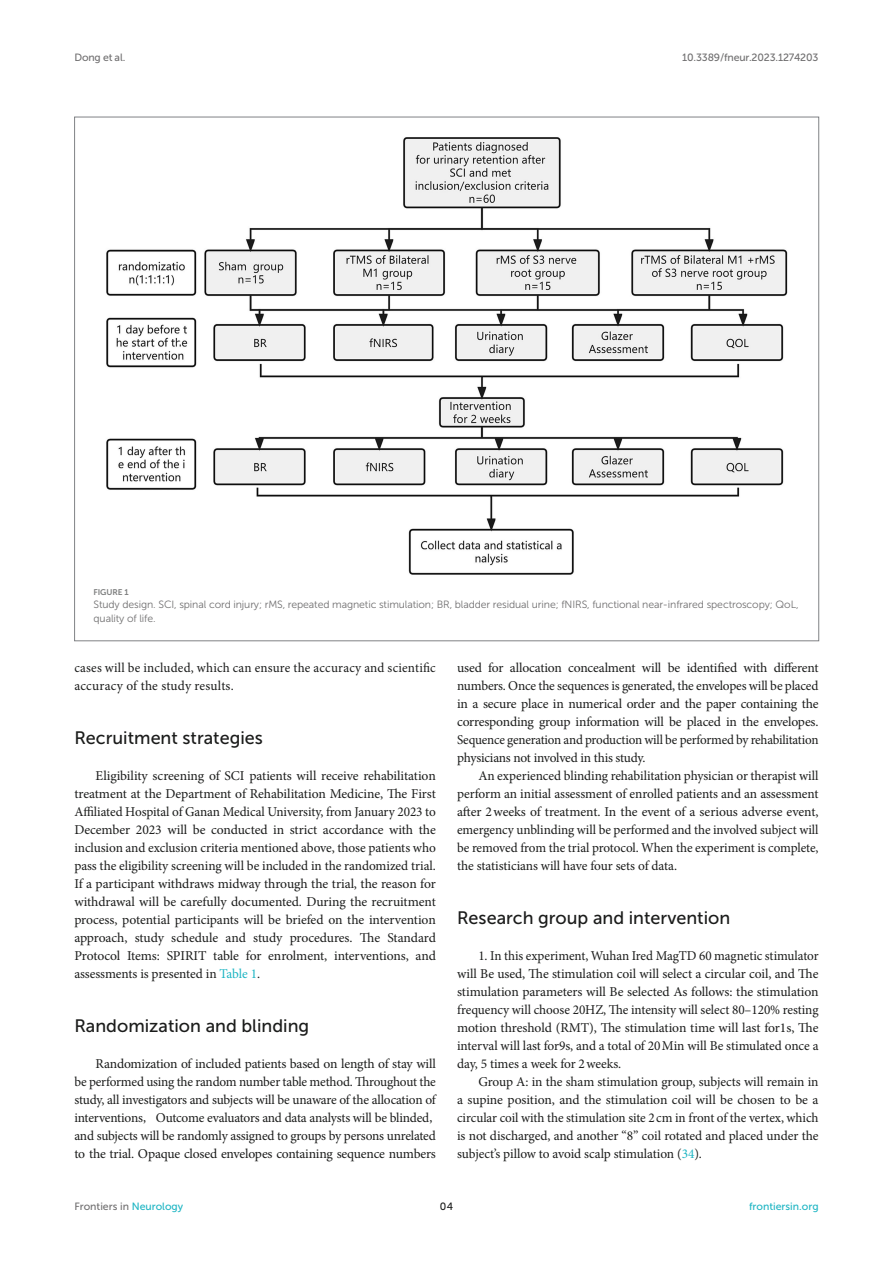
<style>
.page{position:relative;width:893px;height:1263px;background:#fff}
.page>*{position:absolute;margin:0;border:0;box-sizing:border-box;transform-origin:0 0}
.HEAD_2{font:18px "Museo Sans 500";color:#1b1c1b}
.TEXT_FLUSH{font:13.5px/18px "Minion Pro";letter-spacing:-.015em;color:#1b1c1b;text-align:justify}
.TEXT{font:13.5px/18px "Minion Pro";color:#1b1c1b;text-align:justify}
.FIG_LEG{font:10.5px/13.5px "Museo Sans 300";letter-spacing:-.01em;color:#706f70}
.t1{font:10.5px "Museo Sans 500";letter-spacing:-.015em;color:#706f70}
.t2{font:10.5px "Museo Sans 500";color:#1db5c3}
.t3{font:10.5px "Museo Sans 500";color:#1b1c1b}
.FIG_HD{font:8.25px "Museo Sans 700";letter-spacing:-.01em;color:#7e7f7f}
.s1{color:#1db5c3}
.s2{font-family:"Sim Sun"}
</style>
<div class="page">
<img style="left:106px;top:137px;width:682px;height:438px">
<p class="t1" style="left:74px;top:51px;width:52px">Dong et al.</p>
<p class="t1" style="left:682px;top:51px;width:138px">10.3389/fneur.2023.1274203</p>
<p class="FIG_HD" style="left:94px;top:587px;width:37px">FIGURE 1</p>
<p class="FIG_LEG" style="left:94px;top:598px;width:707px">Study design. SCI, spinal cord injury; rMS, repeated magnetic stimulation; BR, bladder residual urine; fNIRS, functional near-infrared spectroscopy; QoL, quality of life.</p>
<p class="TEXT" style="left:74px;top:659px;width:363px">cases will be included, which can ensure the accuracy and scientific accuracy of the study results.</p>
<p class="HEAD_2" style="left:74px;top:728px;width:190px">Recruitment strategies</p>
<p class="TEXT_FLUSH" style="left:74px;top:767px;width:363px;text-indent:21px">Eligibility screening of SCI patients will receive rehabilitation treatment at the Department of Rehabilitation Medicine, The First Affiliated Hospital of Ganan Medical University, from January 2023 to December 2023 will be conducted in strict accordance with the inclusion and exclusion criteria mentioned above, those patients who pass the eligibility screening will be included in the randomized trial.<br>If a participant withdraws midway through the trial, the reason for withdrawal will be carefully documented. During the recruitment process, potential participants will be briefed on the intervention approach, study schedule and study procedures. The Standard Protocol Items: SPIRIT table for enrolment, interventions, and assessments is presented in <span class="s1">Table 1</span>.</p>
<p class="HEAD_2" style="left:74px;top:1016px;width:236px">Randomization and blinding</p>
<p class="TEXT_FLUSH" style="left:74px;top:1055px;width:363px;text-indent:21px">Randomization of included patients based on length of stay will be performed using the random number table method. Throughout the study, all investigators and subjects will be unaware of the allocation of interventions<span class="s2">,</span> Outcome evaluators and data analysts will be blinded<span class="s2">, </span>and subjects will be randomly assigned to groups by persons unrelated to the trial. Opaque closed envelopes containing sequence numbers</p>
<p class="TEXT_FLUSH" style="left:457px;top:659px;width:363px">used for allocation concealment will be identified with different numbers. Once the sequences is generated, the envelopes will be placed in a secure place in numerical order and the paper containing the corresponding group information will be placed in the envelopes.<br>Sequence generation and production will be performed by rehabilitation physicians not involved in this study.</p>
<p class="TEXT" style="left:457px;top:767px;width:363px;text-indent:21px">An experienced blinding rehabilitation physician or therapist will perform an initial assessment of enrolled patients and an assessment after 2weeks of treatment. In the event of a serious adverse event, emergency unblinding will be performed and the involved subject will be removed from the trial protocol. When the experiment is complete, the statisticians will have four sets of data.</p>
<p class="HEAD_2" style="left:457px;top:908px;width:275px">Research group and intervention</p>
<p class="TEXT_FLUSH" style="left:457px;top:947px;width:363px;text-indent:21px">1. In this experiment, Wuhan Ired MagTD 60 magnetic stimulator will Be used, The stimulation coil will select a circular coil, and The stimulation parameters will Be selected As follows: the stimulation frequency will choose 20HZ, The intensity will select 80–120% resting motion threshold (RMT), The stimulation time will last for1s, The interval will last for9s, and a total of 20Min will Be stimulated once a day, 5 times a week for 2weeks.</p>
<p class="TEXT" style="left:457px;top:1073px;width:363px;text-indent:21px">Group A: in the sham stimulation group, subjects will remain in a supine position, and the stimulation coil will be chosen to be a circular coil with the stimulation site 2cm in front of the vertex, which is not discharged, and another “8” coil rotated and placed under the subject’s pillow to avoid scalp stimulation (<span class="s1">34</span>).</p>
<p class="t1" style="left:74px;top:1200px;width:110px">Frontiers in <span class="s1">Neurology</span></p>
<p class="t3" style="left:440px;top:1200px;width:15px">04</p>
<p class="t2" style="left:749px;top:1200px;width:71px">frontiersin.org</p>
</div>
